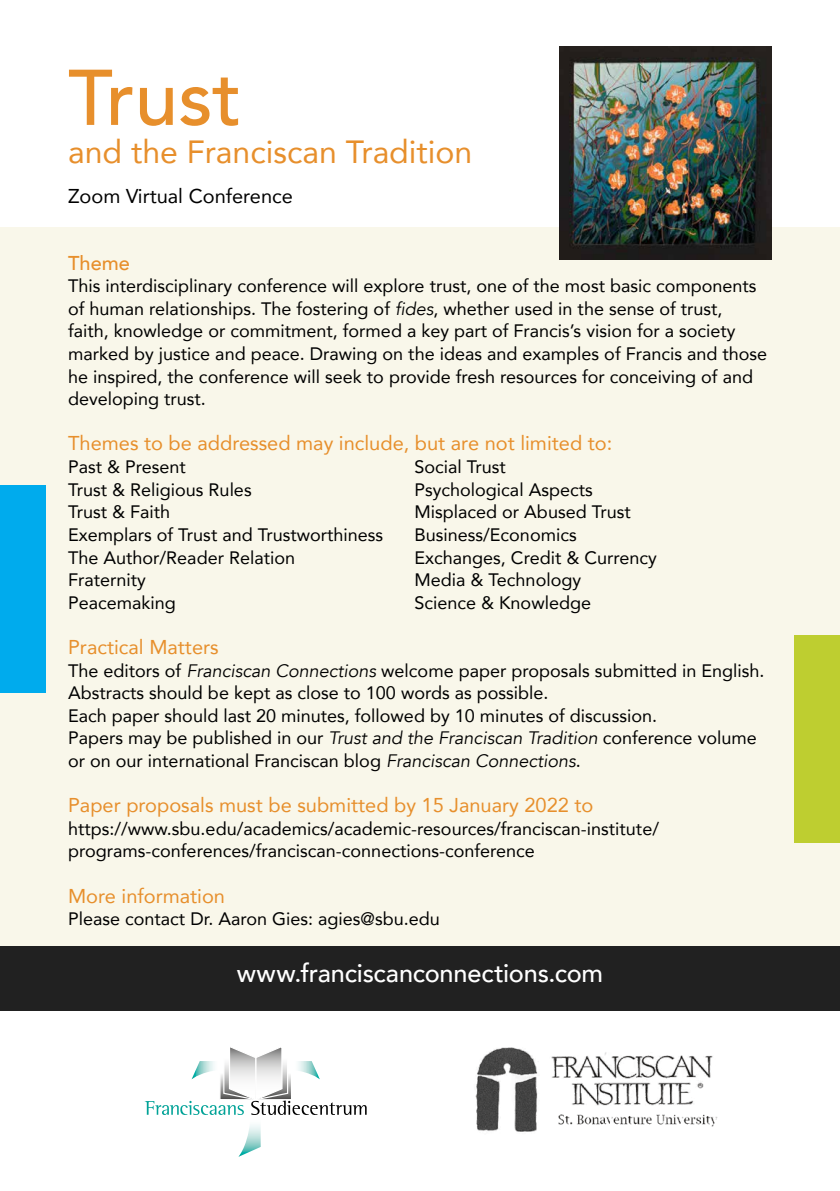
<style>
.page{position:relative;width:840px;height:1191px;background:#fff}
.page>*{position:absolute;margin:0;border:0;box-sizing:border-box;transform-origin:0 0}
.t1{font:500 78px "Avenir";color:#e78f2c}
.t2{font:32px "Avenir";color:#e78f2c}
.t3{font:500 25.6px "Avenir";letter-spacing:-.01em;color:#fff}
.t4{font:20px "Avenir";color:#e78f2c}
.t5{font:20px "Avenir";color:#000}
.t6{font:500 20px "Avenir";color:#e78f2c}
.t7{font:18px/22.6px "Avenir";color:#000}
.s1{font-style:italic}
</style>
<div class="page">
<div style="left:0;top:227px;width:839px;height:718px;background:#f9f7ea"></div>
<div style="left:0;top:945px;width:839px;height:65px;background:#212121"></div>
<img style="left:475px;top:1047px;width:243px;height:85px">
<svg style="left:145px;top:1047px;width:221px;height:109px"></svg>
<div style="left:0;top:486px;width:45px;height:207px;background:#00abed"></div>
<div style="left:794px;top:635px;width:45px;height:207px;background:#bece30"></div>
<img style="left:559px;top:47px;width:211px;height:213px">
<h1 class="t1" style="left:68px;top:30px;width:175px">Trust</h1>
<h2 class="t2" style="left:68px;top:126px;width:405px">and the Franciscan Tradition</h2>
<p class="t5" style="left:68px;top:180px;width:226px">Zoom Virtual Conference</p>
<p class="t6" style="left:68px;top:245px;width:63px">Theme</p>
<p class="t7" style="left:68px;top:274px;width:700px">This interdisciplinary conference will explore trust, one of the most basic components of human relationships. The fostering of <span class="s1">fides</span>, whether used in the sense of trust, faith, knowledge or commitment, formed a key part of Francis’s vision for a society marked by justice and peace. Drawing on the ideas and examples of Francis and those he inspired, the conference will seek to provide fresh resources for conceiving of and developing trust.</p>
<p class="t4" style="left:68px;top:427px;width:545px">Themes to be addressed may include, but are not limited to:</p>
<p class="t7" style="left:68px;top:455px;width:119px">Past &amp; Present</p>
<p class="t7" style="left:414px;top:455px;width:93px">Social Trust</p>
<p class="t7" style="left:68px;top:477px;width:185px">Trust &amp; Religious Rules</p>
<p class="t7" style="left:414px;top:477px;width:180px">Psychological Aspects</p>
<p class="t7" style="left:68px;top:500px;width:104px">Trust &amp; Faith</p>
<p class="t7" style="left:414px;top:500px;width:218px">Misplaced or Abused Trust</p>
<p class="t7" style="left:68px;top:523px;width:316px">Exemplars of Trust and Trustworthiness</p>
<p class="t7" style="left:414px;top:523px;width:164px">Business/Economics</p>
<p class="t7" style="left:68px;top:545px;width:228px">The Author/Reader Relation</p>
<p class="t7" style="left:414px;top:545px;width:244px">Exchanges, Credit &amp; Currency</p>
<p class="t7" style="left:68px;top:568px;width:79px">Fraternity</p>
<p class="t7" style="left:414px;top:568px;width:168px">Media &amp; Technology</p>
<p class="t7" style="left:68px;top:590px;width:109px">Peacemaking</p>
<p class="t7" style="left:414px;top:590px;width:178px">Science &amp; Knowledge</p>
<p class="t4" style="left:68px;top:631px;width:152px">Practical Matters</p>
<p class="t7" style="left:68px;top:658px;width:697px">The editors of <span class="s1">Franciscan Connections</span> welcome paper proposals submitted in English.<br>Abstracts should be kept as close to 100 words as possible.<br>Each paper should last 20 minutes, followed by 10 minutes of discussion.<br>Papers may be published in our <span class="s1">Trust and the Franciscan Tradition</span> conference volume or on our international Franciscan blog <span class="s1">Franciscan Connections</span>.</p>
<p class="t4" style="left:68px;top:789px;width:526px">Paper proposals must be submitted by 15 January 2022 to</p>
<p class="t7" style="left:68px;top:816px;width:592px">https://www.sbu.edu/academics/academic-resources/franciscan-institute/ programs-conferences/franciscan-connections-conference</p>
<p class="t4" style="left:68px;top:879px;width:158px">More information</p>
<p class="t7" style="left:68px;top:907px;width:373px">Please contact Dr. Aaron Gies: agies@sbu.edu</p>
<h3 class="t3" style="left:237px;top:951px;width:368px">www.franciscanconnections.com</h3>
</div>
